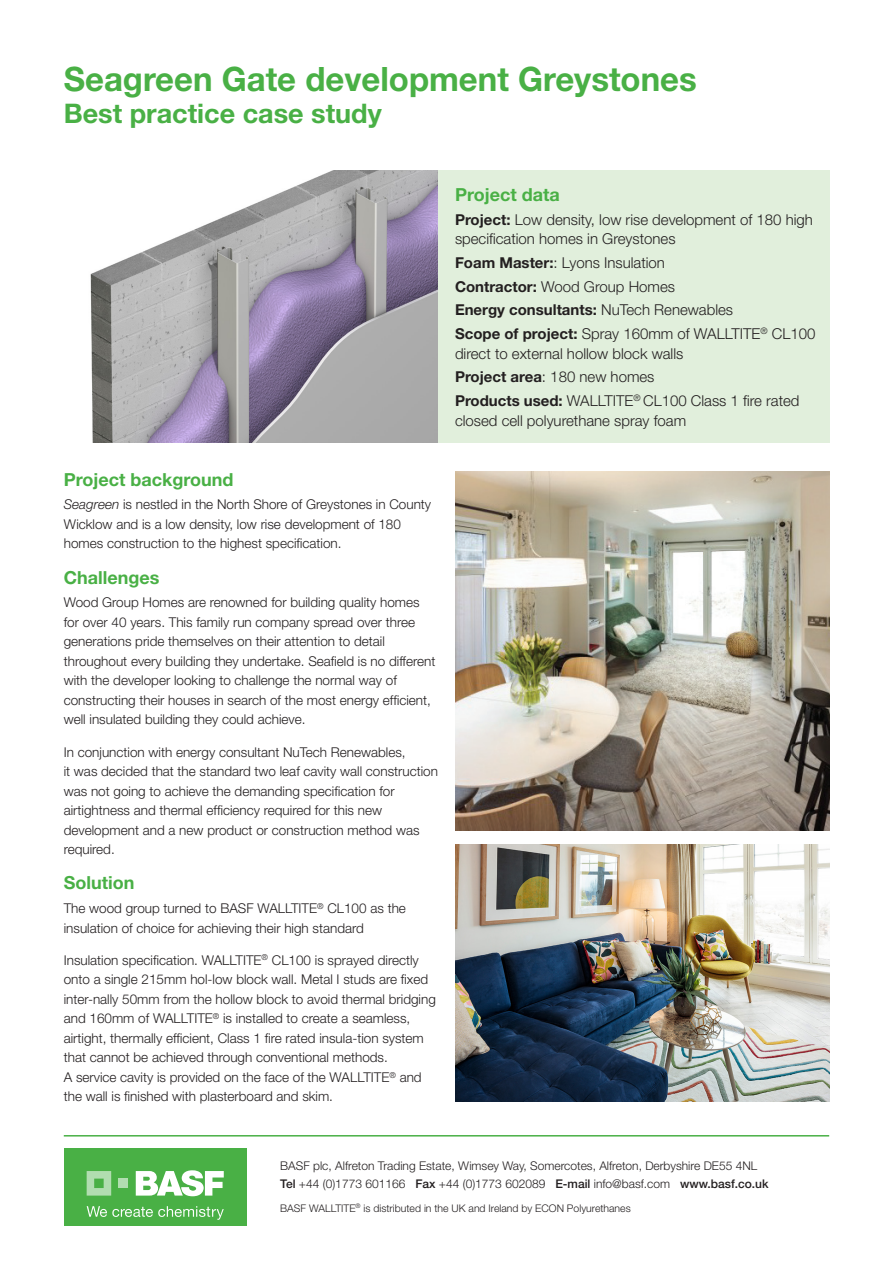
<style>
.page{position:relative;width:893px;height:1263px;background:#fff}
.page>*{position:absolute;margin:0;border:0;box-sizing:border-box;transform-origin:0 0}
.t1{font:700 33.6px "Helvetica Neue";color:#49b045}
.t2{font:700 27px "Helvetica Neue";color:#49b045}
.t3{font:700 18px "Helvetica Neue";color:#49b045}
.t4{font:300 15px/19.5px "Helvetica Neue";color:#231f20}
.t5{font:700 15px "Helvetica Neue";color:#231f20}
.t6{font:300 13.5px/19.5px "Helvetica Neue";color:#231f20}
.t7{font:300 12px "Helvetica Neue";color:#231f20}
.t8{font:300 10.5px "Helvetica Neue";color:#231f20}
.s1{font-style:italic}
.s2{font-weight:700}
.s3{font-weight:300}
.s4{font-weight:500}
</style>
<div class="page">
<img style="left:90px;top:170px;width:348px;height:272px">
<hr style="left:64px;top:1135px;width:765px;height:1px;background:#49b045">
<img style="left:455px;top:471px;width:374px;height:359px">
<div style="left:438px;top:170px;width:391px;height:272px;background:#e1efdc"></div>
<div style="left:64px;top:1148px;width:183px;height:77px;background:#49b045"></div>
<svg style="left:87px;top:1171px;width:24px;height:24px"></svg>
<div style="left:119px;top:1178px;width:9px;height:10px;background:#b1ddb0"></div>
<svg style="left:136px;top:1170px;width:88px;height:26px"></svg>
<svg style="left:87px;top:1206px;width:137px;height:14px"></svg>
<img style="left:455px;top:844px;width:374px;height:257px">
<p class="t1" style="left:64px;top:58px;width:635px">Seagreen Gate development Greystones</p>
<p class="t2" style="left:64px;top:96px;width:320px">Best practice case study</p>
<p class="t3" style="left:64px;top:468px;width:171px">Project background</p>
<p class="t6" style="left:64px;top:494px;width:369px"><span class="s1">Seagreen</span> is nestled in the North Shore of Greystones in County<br>Wicklow and is a low density, low rise development of 180 homes construction to the highest specification.</p>
<p class="t3" style="left:64px;top:566px;width:97px">Challenges</p>
<p class="t6" style="left:64px;top:592px;width:373px">Wood Group Homes are renowned for building quality homes for over 40 years. This family run company spread over three generations pride themselves on their attention to detail throughout every building they undertake. Seafield is no different with the developer looking to challenge the normal way of constructing their houses in search of the most energy efficient, well insulated building they could achieve.</p>
<p class="t6" style="left:64px;top:742px;width:376px">In conjunction with energy consultant NuTech Renewables,<br>it was decided that the standard two leaf cavity wall construction was not going to achieve the demanding specification for airtightness and thermal efficiency required for this new development and a new product or construction method was required.</p>
<p class="t3" style="left:64px;top:872px;width:72px">Solution</p>
<p class="t6" style="left:64px;top:898px;width:344px">The wood group turned to BASF WALLTITE<sup>®</sup> CL100 as the insulation of choice for achieving their high standard</p>
<p class="t6" style="left:64px;top:950px;width:374px">Insulation specification. WALLTITE<sup>®</sup> CL100 is sprayed directly onto a single 215mm hol-low block wall. Metal I studs are fixed inter-nally 50mm from the hollow block to avoid thermal bridging and 160mm of WALLTITE<sup>®</sup> is installed to create a seamless, airtight, thermally efficient, Class 1 fire rated insula-tion system that cannot be achieved through conventional methods.<br>A service cavity is provided on the face of the WALLTITE<sup>®</sup> and the wall is finished with plasterboard and skim.</p>
<p class="t3" style="left:455px;top:183px;width:106px">Project data</p>
<p class="t4" style="left:455px;top:209px;width:359px"><span class="s2">Project:</span> Low density, low rise development of 180 high specification homes in Greystones</p>
<p class="t4" style="left:455px;top:252px;width:211px"><span class="s2">Foam Master:</span>: Lyons Insulation</p>
<p class="t4" style="left:455px;top:276px;width:222px"><span class="s2">Contractor:</span> Wood Group Homes</p>
<p class="t5" style="left:455px;top:301px;width:280px">Energy consultants: <span class="s3">NuTech Renewables</span></p>
<p class="t4" style="left:455px;top:324px;width:362px"><span class="s2">Scope of project:</span> Spray 160mm of WALLTITE<sup>®</sup> CL100 direct to external hollow block walls</p>
<p class="t4" style="left:455px;top:367px;width:201px"><span class="s2">Project area</span>: 180 new homes</p>
<p class="t4" style="left:455px;top:391px;width:346px"><span class="s2">Products used:</span> WALLTITE<sup>®</sup> CL100 Class 1 fire rated closed cell polyurethane spray foam</p>
<p class="t7" style="left:280px;top:1159px;width:478px">BASF plc, Alfreton Trading Estate, Wimsey Way, Somercotes, Alfreton, Derbyshire DE55 4NL</p>
<p class="t7" style="left:280px;top:1177px;width:490px"><span class="s4">Tel</span> +44 (0)1773 601166 <span class="s4">Fax</span> +44 (0)1773 602089 <span class="s4">E-mail</span> info@basf.com <span class="s4">www.basf.co.uk</span></p>
<p class="t8" style="left:280px;top:1202px;width:352px">BASF WALLTITE<sup>®</sup> is distributed in the UK and Ireland by ECON Polyurethanes</p>
</div>
